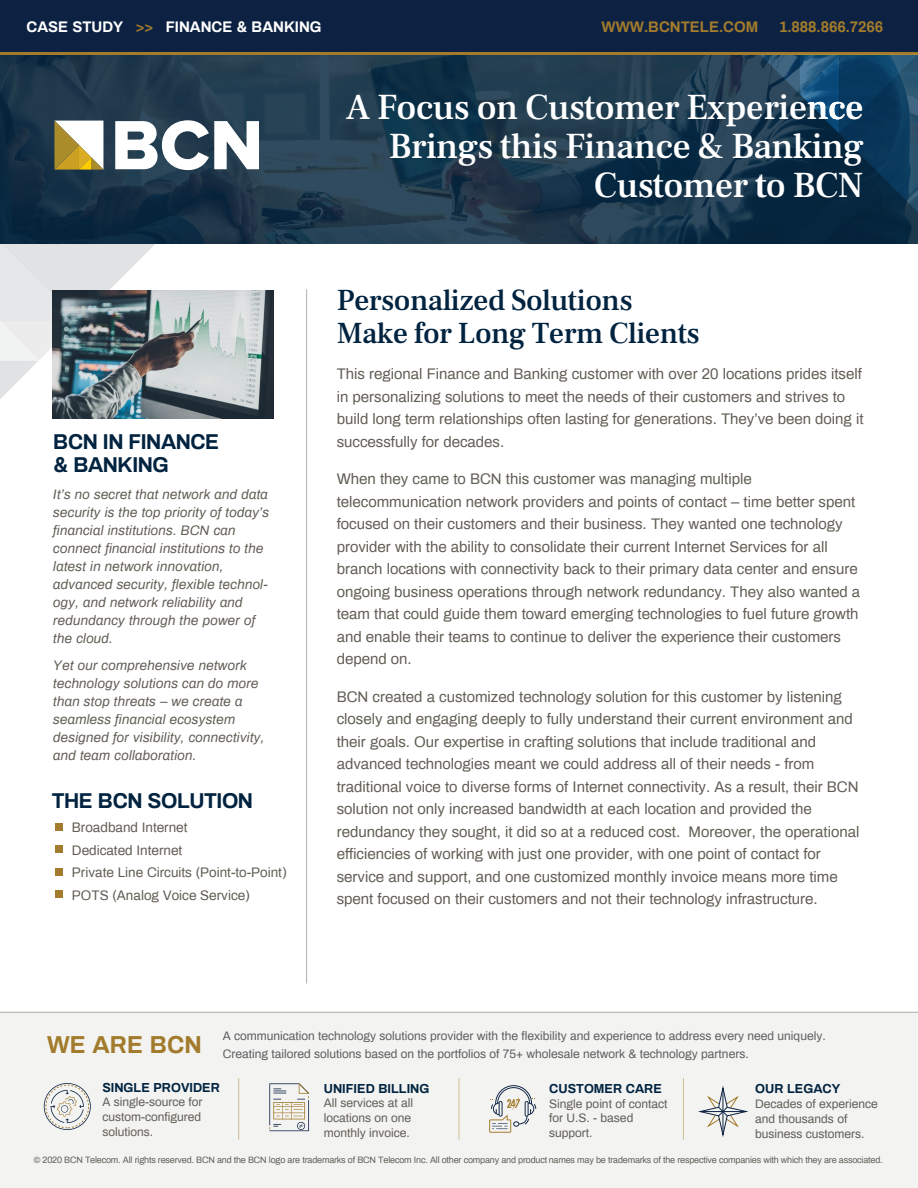
<style>
.page{position:relative;width:918px;height:1188px;background:#fff}
.page>*{position:absolute;margin:0;border:0;box-sizing:border-box;transform-origin:0 0}
.t1{font:500 36px/39px "Frank Ruhl Libre";letter-spacing:-.02em;color:#fff;text-align:right}
.t2{font:500 30px/33px "Frank Ruhl Libre";letter-spacing:-.02em;color:#002340}
.t3{font:700 24px "Archivo";color:#a27b2c}
.t4{font:700 21px/22.5px "Archivo";letter-spacing:-.02em;color:#002340}
.t5{font:15px/22.5px "Archivo";color:#625e55}
.t6{font:700 15px "Archivo";color:#a27b2c}
.t7{font:700 15px "Archivo";color:#fff}
.t8{font:italic 13.5px/18px "Archivo";letter-spacing:.01em;color:#625e55}
.t9{font:13.5px/22.5px "Archivo";color:#625e55}
.t10{font:700 12.75px "Archivo";color:#002340}
.t11{font:12px/18px "Archivo";color:#5e5e5e}
.t12{font:12px/14.9px "Archivo";color:#625e55}
.t13{font:9px "Archivo";letter-spacing:-.02em;color:#625e55}
.s1{color:#a27b2c}
</style>
<div class="page">
<svg style="left:0;top:243px;width:156px;height:156px"></svg>
<svg style="left:0;top:55px;width:918px;height:188px;background:#1c384c"></svg>
<div style="left:0;top:0;width:918px;height:54px;background:#0d2243"></div>
<hr style="left:0;top:52px;width:918px;height:3px;background:#a27b2c">
<svg style="left:115px;top:120px;width:144px;height:50px"></svg>
<svg style="left:54px;top:121px;width:49px;height:49px"></svg>
<svg style="left:760px;top:55px;width:158px;height:157px;background:#103856"></svg>
<img style="left:53px;top:290px;width:220px;height:128px">
<hr style="left:306px;top:289px;width:1px;height:695px;background:#b1afaa">
<div style="left:0;top:1012px;width:918px;height:176px;background:#f3f3f2"></div>
<svg style="left:44px;top:1083px;width:47px;height:47px"></svg>
<svg style="left:269px;top:1083px;width:40px;height:48px"></svg>
<svg style="left:489px;top:1085px;width:47px;height:48px"></svg>
<svg style="left:698px;top:1086px;width:51px;height:51px"></svg>
<hr style="left:238px;top:1078px;width:1px;height:62px;background:#d0bd95">
<hr style="left:459px;top:1078px;width:1px;height:62px;background:#d0bd95">
<hr style="left:683px;top:1078px;width:1px;height:62px;background:#d0bd95">
<hr style="left:0;top:1012px;width:918px;height:1px;background:#b1afaa">
<p class="t7" style="left:27px;top:16px;width:297px">CASE STUDY <span class="s1">&gt;&gt;</span> FINANCE &amp; BANKING</p>
<p class="t6" style="left:602px;top:16px;width:158px">WWW.BCNTELE.COM</p>
<p class="t6" style="left:779px;top:16px;width:106px">1.888.866.7266</p>
<h1 class="t1" style="left:346px;top:88px;width:519px">A Focus on Customer Experience<br>Brings this Finance &amp; Banking<br>Customer to BCN</h1>
<h3 class="t4" style="left:53px;top:430px;width:168px">BCN IN FINANCE &amp; BANKING</h3>
<p class="t8" style="left:53px;top:484px;width:217px">It’s no secret that network and data security is the top priority of today’s financial institutions. BCN can connect financial institutions to the latest in network innovation, advanced security, flexible technol&shy;ogy, and network reliability and redundancy through the power of the cloud.</p>
<p class="t8" style="left:53px;top:655px;width:213px">Yet our comprehensive network technology solutions can do more than stop threats – we create a seamless financial ecosystem designed for visibility, connectivity, and team collaboration.</p>
<h3 class="t4" style="left:52px;top:789px;width:203px">THE BCN SOLUTION</h3>
<p class="t9" style="left:46px;top:815px;width:242px"><sup>|</sup>Broadband Internet<br><sup>|</sup>Dedicated Internet<br><sup>|</sup>Private Line Circuits (Point-to-Point) <sup>|</sup>POTS (Analog Voice Service)</p>
<h2 class="t2" style="left:337px;top:284px;width:365px">Personalized Solutions<br>Make for Long Term Clients</h2>
<p class="t5" style="left:337px;top:362px;width:528px">This regional Finance and Banking customer with over 20 locations prides itself in personalizing solutions to meet the needs of their customers and strives to build long term relationships often lasting for generations. They’ve been doing it successfully for decades.</p>
<p class="t5" style="left:337px;top:467px;width:525px">When they came to BCN this customer was managing multiple telecommunication network providers and points of contact – time better spent focused on their customers and their business. They wanted one technology provider with the ability to consolidate their current Internet Services for all branch locations with connectivity back to their primary data center and ensure ongoing business operations through network redundancy. They also wanted a team that could guide them toward emerging technologies to fuel future growth and enable their teams to continue to deliver the experience their customers depend on.</p>
<p class="t5" style="left:337px;top:684px;width:524px">BCN created a customized technology solution for this customer by listening closely and engaging deeply to fully understand their current environment and their goals. Our expertise in crafting solutions that include traditional and advanced technologies meant we could address all of their needs - from traditional voice to diverse forms of Internet connectivity. As a result, their BCN solution not only increased bandwidth at each location and provided the redundancy they sought, it did so at a reduced cost. Moreover, the operational efficiencies of working with just one provider, with one point of contact for service and support, and one customized monthly invoice means more time spent focused on their customers and not their technology infrastructure.</p>
<h3 class="t3" style="left:47px;top:1027px;width:156px">WE ARE BCN</h3>
<p class="t11" style="left:223px;top:1026px;width:604px">A communication technology solutions provider with the flexibility and experience to address every need uniquely.<br>Creating tailored solutions based on the portfolios of 75+ wholesale network &amp; technology partners.</p>
<p class="t10" style="left:102px;top:1078px;width:119px">SINGLE PROVIDER</p>
<p class="t12" style="left:102px;top:1094px;width:102px;text-align:justify">A single-source for custom-configured solutions.</p>
<p class="t10" style="left:324px;top:1079px;width:107px">UNIFIED BILLING</p>
<p class="t12" style="left:324px;top:1095px;width:91px">All services at all locations on one monthly invoice.</p>
<p class="t10" style="left:549px;top:1079px;width:114px">CUSTOMER CARE</p>
<p class="t12" style="left:549px;top:1095px;width:120px">Single point of contact for U.S. - based support.</p>
<p class="t10" style="left:755px;top:1079px;width:87px">OUR LEGACY</p>
<p class="t12" style="left:755px;top:1096px;width:124px">Decades of experience and thousands of business customers.</p>
<p class="t13" style="left:34px;top:1153px;width:850px">© 2020 BCN Telecom. All rights reserved. BCN and the BCN logo are trademarks of BCN Telecom Inc. All other company and product names may be trademarks of the respective companies with which they are associated.</p>
</div>
